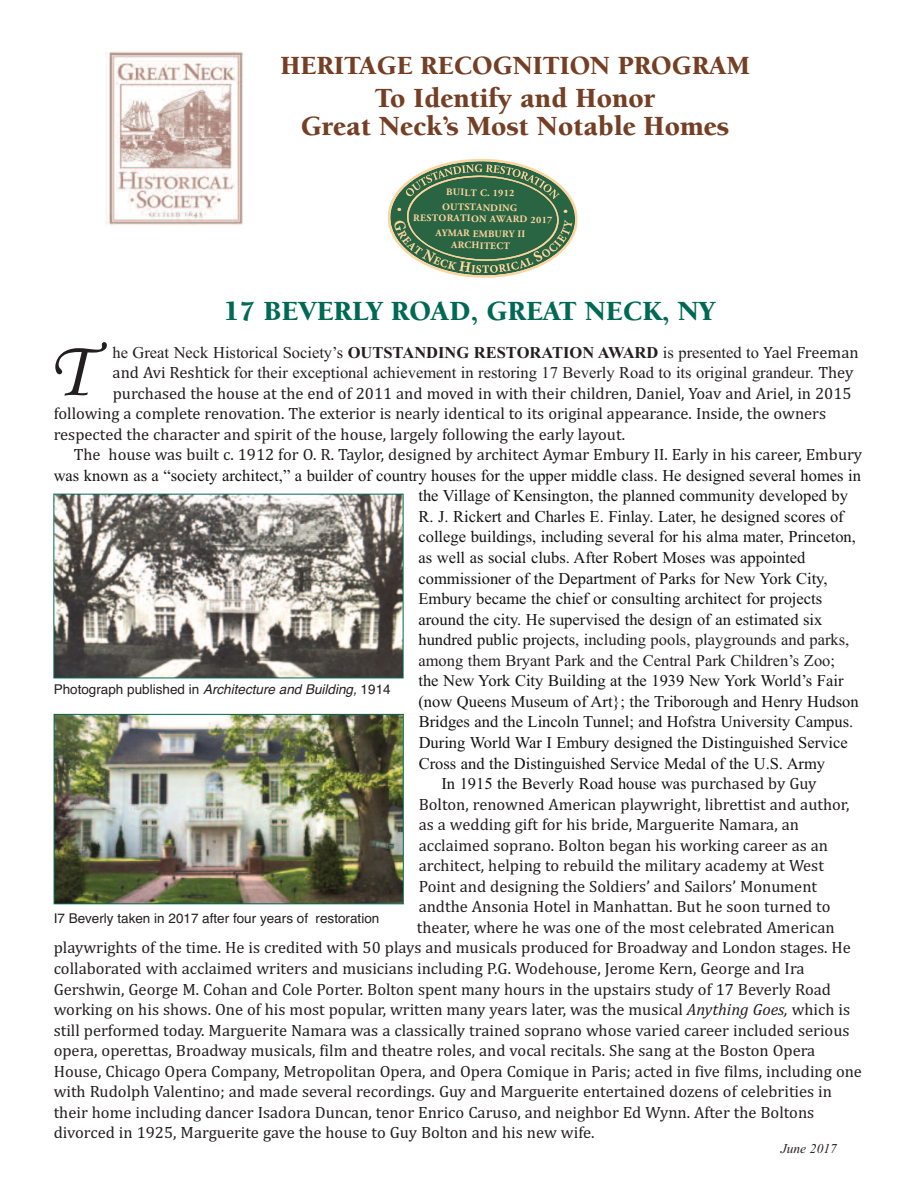
<style>
.page{position:relative;width:918px;height:1188px;background:#fff}
.page>*{position:absolute;margin:0;border:0;box-sizing:border-box;transform-origin:0 0}
.t1{font:900 28.5px/28.5px "Berkeley";color:#743f24;text-align:center}
.t2{font:900 28.5px "Berkeley";color:#006954}
.t3{font:900 27px "Berkeley";color:#743f24}
.t4{font:16.5px/20.5px "Cambria";color:#231f20}
.t5{font:16.5px "Times New Roman";color:#141213}
.t6{font:16.5px/20.5px "Times New Roman";color:#231f20}
.t7{font:13.5px "Helvetica";color:#231f20}
.t8{font:italic 13.5px "Times New Roman";color:#231f20}
.t9{font:700 9.9px/14.7px "Adobe Garamond Pro";color:#fcd59f;text-align:center}
.s1{font-weight:700}
.s2{font-family:"Cambria"}
.s3{color:#141213}
.s4{font-family:"Cambria";color:#231f20}
.s5{font-style:italic}
</style>
<div class="page">
<img style="left:105px;top:51px;width:139px;height:175px">
<img style="left:55px;top:496px;width:346px;height:180px">
<div style="left:53px;top:494px;width:350px;height:184px;border:1px solid #006954"></div>
<img style="left:56px;top:716px;width:346px;height:186px">
<div style="left:54px;top:714px;width:350px;height:190px;border:1px solid #006954"></div>
<svg style="left:387px;top:159px;width:191px;height:119px"></svg>
<h2 class="t3" style="left:280px;top:55px;width:471px">HERITAGE RECOGNITION PROGRAM</h2>
<h1 class="t1" style="left:301px;top:86px;width:430px">To Identify and Honor<br>Great Neck’s Most Notable Homes</h1>
<p class="t9" style="left:443px;top:186px;width:76px;rotate:1deg">BUILT C. 1912<br>OUTSTANDING</p>
<p class="t9" style="left:413px;top:211px;width:141px;rotate:1deg">RESTORATION AWARD 2017<br>AYMAR EMBURY II</p>
<p class="t9" style="left:452px;top:238px;width:60px;rotate:1deg">ARCHITECT</p>
<h1 class="t2" style="left:224px;top:299px;width:493px">17 BEVERLY ROAD, GREAT NECK, NY</h1>
<p class="t6" style="left:112px;top:342px;width:748px">he Great Neck Historical Society’s <span class="s1">OUTSTANDING RESTORATION AWARD</span> is presented to <span class="s2">Yael Freeman and Avi Reshtick</span> for their exceptional achievement in restoring 17 Beverly Road to its original grandeur. <span class="s2">They</span></p>
<p class="t4" style="left:54px;top:383px;width:800px;text-indent:59px">purchased the house at the end of 2011 and moved in with their children, Daniel, Yoav and Ariel, in 2015 following a complete renovation. The exterior is nearly identical to its original appearance. Inside, the owners respected the character and spirit of the house, largely following the early layout.</p>
<p class="t4" style="left:74px;top:444px;width:790px">The house was built c. 1912 for O. R. Taylor, designed by architect Aymar Embury II. Early in his career, Embury</p>
<p class="t5" style="left:54px;top:465px;width:809px">was known as a “society architect,” a builder of country houses for the upper middle class. He designed several homes in</p>
<p class="t5" style="left:418px;top:486px;width:431px">the Village of Kensington, the planned community developed by</p>
<p class="t5" style="left:418px;top:507px;width:427px">R. J. Rickert and Charles E. Finlay. Later, he designed scores of</p>
<p class="t5" style="left:418px;top:527px;width:439px">college buildings, including several for his alma mater, Princeton,</p>
<p class="t5" style="left:418px;top:548px;width:388px">as well as social clubs. After Robert Moses was appointed</p>
<p class="t5" style="left:418px;top:568px;width:411px">commissioner of the Department of Parks for New York City,</p>
<p class="t5" style="left:418px;top:589px;width:405px">Embury became the chief or consulting architect for projects</p>
<p class="t5" style="left:418px;top:609px;width:405px">around the city. He supervised the design of an estimated six</p>
<p class="t6" style="left:418px;top:629px;width:432px"><span class="s3">hundred public projects,</span> including pools, playgrounds and parks,</p>
<p class="t6" style="left:418px;top:650px;width:418px">among them Bryant Park and the Central Park Children’s Zoo<span class="s3">;</span></p>
<p class="t5" style="left:418px;top:671px;width:427px">the New York City Building at the 1939 New York World’s Fair</p>
<p class="t5" style="left:418px;top:692px;width:442px">(now Queens Museum of Art}; the Triborough and Henry Hudson</p>
<p class="t5" style="left:419px;top:712px;width:436px">Bridges and the Lincoln Tunnel; and Hofstra University Campus.</p>
<p class="t5" style="left:419px;top:733px;width:430px">During World War I Embury designed the Distinguished Service</p>
<p class="t5" style="left:419px;top:753px;width:408px">Cross and the Distinguished Service Medal of the U.S. Army</p>
<p class="t5" style="left:441px;top:774px;width:377px">In 1915 the Beverly Road house was <span class="s4">purchased by Guy</span></p>
<p class="t4" style="left:419px;top:794px;width:432px">Bolton, renowned American playwright, librettist and author,</p>
<p class="t4" style="left:419px;top:814px;width:382px">as a wedding gift for his bride, Marguerite Namara, an</p>
<p class="t4" style="left:419px;top:835px;width:411px">acclaimed soprano. Bolton began his working career as an</p>
<p class="t4" style="left:419px;top:855px;width:407px">architect, helping to rebuild the military academy at West</p>
<p class="t4" style="left:419px;top:876px;width:400px">Point and designing the Soldiers’ and Sailors’ Monument</p>
<p class="t4" style="left:419px;top:896px;width:413px">andthe Ansonia Hotel in Manhattan. But he soon turned to</p>
<p class="t4" style="left:417px;top:917px;width:419px">theater, where he was one of the most celebrated American</p>
<p class="t4" style="left:54px;top:937px;width:799px">playwrights of the time. He is credited with 50 plays and musicals produced for Broadway and London stages. He</p>
<p class="t4" style="left:54px;top:958px;width:752px">collaborated with acclaimed writers and musicians including P.G. Wodehouse, Jerome Kern, George and Ira</p>
<p class="t4" style="left:54px;top:979px;width:779px">Gershwin, George M. Cohan and Cole Porter. Bolton spent many hours in the upstairs study of 17 Beverly Road</p>
<p class="t4" style="left:54px;top:999px;width:798px">working on his shows. One of his most popular, written many years later, was the musical <span class="s5">Anything Goes,</span> which is</p>
<p class="t4" style="left:54px;top:1020px;width:797px">still performed today. Marguerite Namara was a classically trained soprano whose varied career included serious</p>
<p class="t4" style="left:54px;top:1040px;width:763px">opera, operettas, Broadway musicals, film and theatre roles, and vocal recitals. She sang at the Boston Opera</p>
<p class="t4" style="left:54px;top:1061px;width:810px">House, Chicago Opera Company, Metropolitan Opera, and Opera Comique in Paris; acted in five films, including one</p>
<p class="t4" style="left:54px;top:1081px;width:780px">with Rudolph Valentino; and made several recordings. Guy and Marguerite entertained dozens of celebrities in</p>
<p class="t4" style="left:54px;top:1102px;width:762px">their home including dancer Isadora Duncan, tenor Enrico Caruso, and neighbor Ed Wynn. After the Boltons</p>
<p class="t4" style="left:54px;top:1122px;width:542px">divorced in 1925, Marguerite gave the house to Guy Bolton and his new wife.</p>
<p class="t7" style="left:54px;top:682px;width:338px">Photograph published in <span class="s5">Architecture and Building,</span> 1914</p>
<p class="t7" style="left:54px;top:911px;width:327px">I7 Beverly taken in 2017 after four years of restoration</p>
<p class="t8" style="left:781px;top:1141px;width:58px">June 2017</p>
</div>
